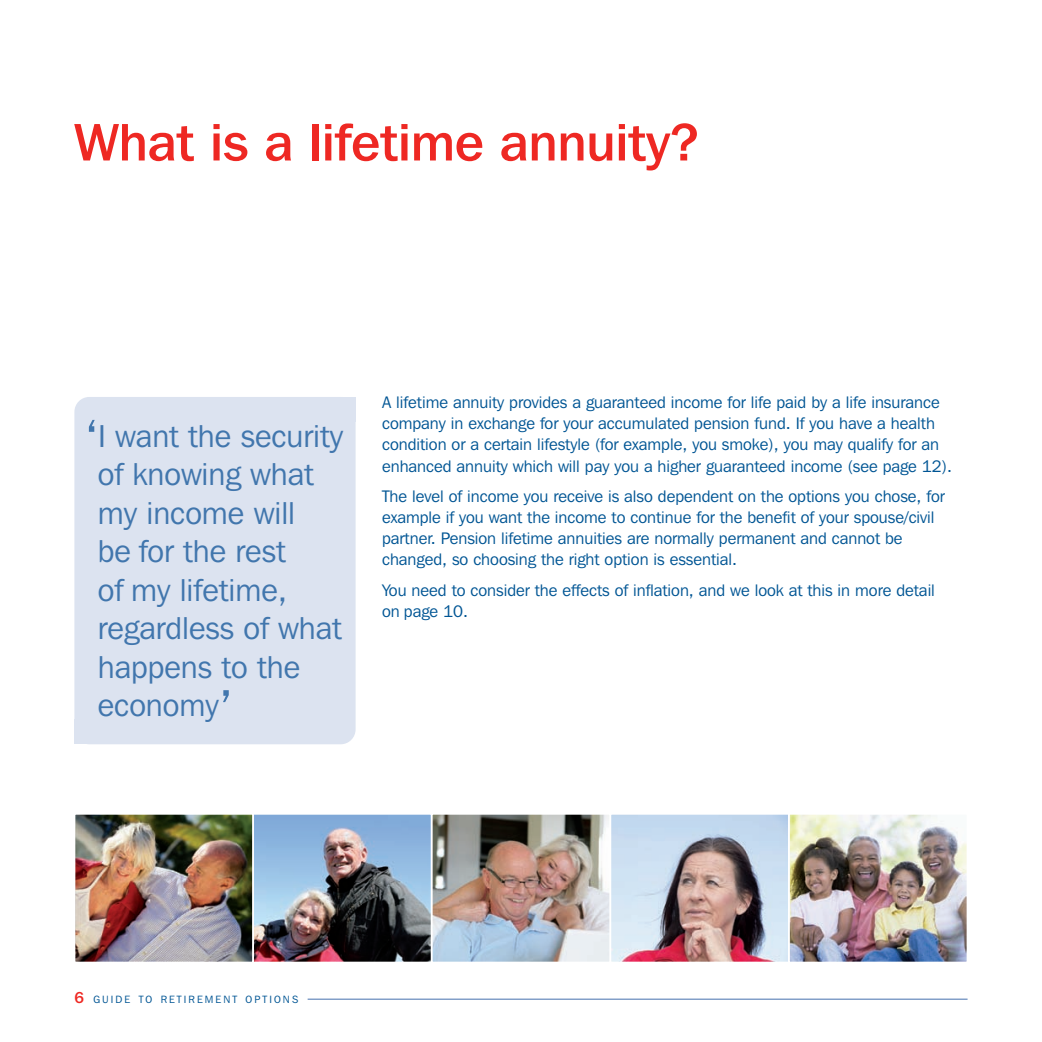
<style>
.page{position:relative;width:1042px;height:1042px;background:#fff}
.page>*{position:absolute;margin:0;border:0;box-sizing:border-box;transform-origin:0 0}
.t1{font:500 52.5px "Franklin Gothic IT Cby BT";color:#ee2823}
.t2{font:31.5px/38.5px "Franklin Gothic IT Cby BT";color:#4176ad}
.t3{font:16.62px/21px "Franklin Gothic IT Cby BT";color:#005594}
.t4{font:10.5px "Franklin Gothic IT Cby BT";letter-spacing:.2em;color:#005594}
.s1{font-size:52.5px}
.s2{font-weight:500;font-size:15.75px;color:#ee2823}
</style>
<div class="page">
<hr style="left:308px;top:998px;width:659px;height:2px;background:#7293c1">
<div style="left:74px;top:397px;width:282px;height:347px;background:#dce3f0;border-radius:15px"></div>
<div style="left:331px;top:397px;width:25px;height:25px;background:#dce3f0"></div>
<div style="left:74px;top:719px;width:25px;height:25px;background:#dce3f0"></div>
<img style="left:76px;top:816px;width:175px;height:144px">
<div style="left:74px;top:814px;width:179px;height:148px;border:1px solid #fff"></div>
<img style="left:255px;top:816px;width:353px;height:144px">
<div style="left:253px;top:814px;width:179px;height:148px;border:1px solid #fff"></div>
<div style="left:432px;top:814px;width:178px;height:148px;border:1px solid #fff"></div>
<img style="left:612px;top:816px;width:175px;height:144px">
<div style="left:610px;top:814px;width:179px;height:148px;border:1px solid #fff"></div>
<img style="left:791px;top:816px;width:174px;height:144px">
<div style="left:789px;top:814px;width:178px;height:148px;border:1px solid #fff"></div>
<h1 class="t1" style="left:74px;top:124px;width:626px">What is a lifetime annuity?</h1>
<h2 class="t2" style="left:98px;top:419px;width:247px;text-indent:-13px"><span class="s1">‘</span>I want the security of knowing what my income will<br>be for the rest<br>of my lifetime, regardless of what happens to the economy<span class="s1">’</span></h2>
<p class="t3" style="left:382px;top:394px;width:571px">A lifetime annuity provides a guaranteed income for life paid by a life insurance company in exchange for your accumulated pension fund. If you have a health condition or a certain lifestyle (for example, you smoke), you may qualify for an enhanced annuity which will pay you a higher guaranteed income (see page 12).</p>
<p class="t3" style="left:382px;top:488px;width:564px">The level of income you receive is also dependent on the options you chose, for example if you want the income to continue for the benefit of your spouse/civil partner. Pension lifetime annuities are normally permanent and cannot be changed, so choosing the right option is essential.</p>
<p class="t3" style="left:382px;top:581px;width:554px">You need to consider the effects of inflation, and we look at this in more detail on page 10.</p>
<p class="t4" style="left:74px;top:996px;width:225px"><span class="s2">6</span> GUIDE TO RETIREMENT OPTIONS</p>
</div>
